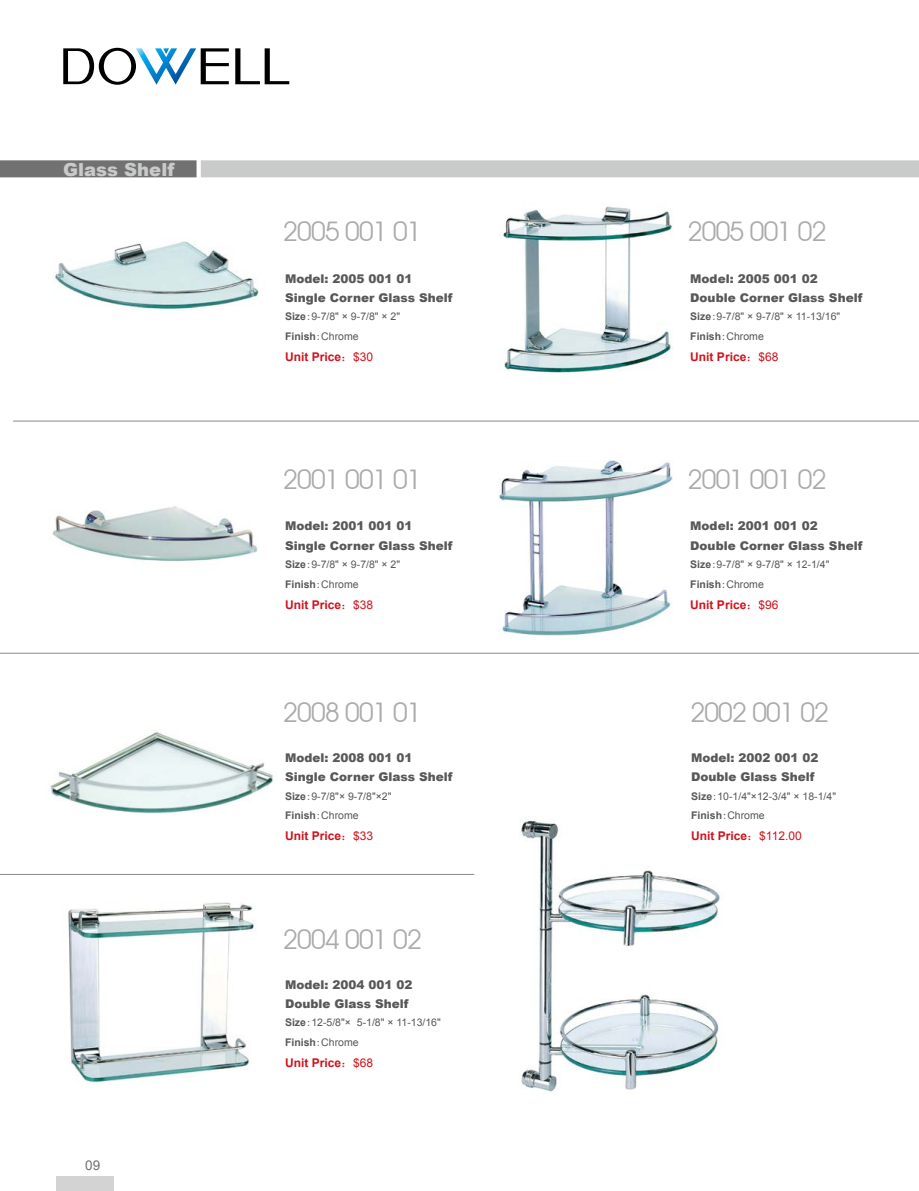
<style>
.page{position:relative;width:919px;height:1191px;background:#fff}
.page>*{position:absolute;margin:0;border:0;box-sizing:border-box;transform-origin:0 0}
.t1{font:27px "Avant Garde IT Cby BT";letter-spacing:-.05em;color:#aaabab}
.t2{font:900 18px "Arial";color:#c9caca}
.t3{font:13.5px "Arial";color:#727171}
.t4{font:900 12px/19.5px "Arial";color:#595757}
.t5{font:700 12px "Arial";color:#d0121b}
.t6{font:10.5px/19.5px "Arial";color:#595757}
.s1{font-weight:700}
.s2{font-family:"Sim Sun"}
.s3{font-family:"Sim Sun";font-weight:400}
.s4{font-weight:400}
</style>
<div class="page">
<img style="left:520px;top:819px;width:200px;height:273px">
<img style="left:53px;top:241px;width:207px;height:69px">
<img style="left:499px;top:206px;width:174px;height:168px">
<img style="left:68px;top:902px;width:188px;height:181px">
<img style="left:52px;top:506px;width:206px;height:56px">
<img style="left:499px;top:460px;width:174px;height:176px">
<hr style="left:13px;top:421px;width:905px;height:1px;background:#898989">
<hr style="left:0;top:653px;width:918px;height:1px;background:#898989">
<hr style="left:0;top:874px;width:474px;height:1px;background:#898989">
<div style="left:56px;top:1176px;width:58px;height:15px;background:#d3d3d4"></div>
<div style="left:0;top:160px;width:196px;height:17px;background:#727171"></div>
<div style="left:201px;top:160px;width:717px;height:17px;background:#c9caca"></div>
<svg style="left:201px;top:48px;width:28px;height:36px"></svg>
<svg style="left:235px;top:48px;width:54px;height:36px"></svg>
<img style="left:136px;top:48px;width:60px;height:37px">
<svg style="left:163px;top:48px;width:6px;height:6px"></svg>
<svg style="left:63px;top:48px;width:73px;height:37px"></svg>
<img style="left:50px;top:732px;width:223px;height:82px">
<h2 class="t2" style="left:63px;top:156px;width:112px">Glass Shelf</h2>
<p class="t3" style="left:85px;top:1156px;width:17px">09</p>
<h1 class="t1" style="left:283px;top:215px;width:141px">2005 001 01</h1>
<h1 class="t1" style="left:687px;top:215px;width:141px">2005 001 02</h1>
<p class="t4" style="left:285px;top:268px;width:169px">Model: 2005 001 01<br>Single Corner Glass Shelf</p>
<p class="t6" style="left:285px;top:307px;width:117px"><span class="s1">Size</span><span class="s2">:</span>9-7/8" × 9-7/8" × 2"<br><span class="s1">Finish</span><span class="s2">:</span>Chrome</p>
<p class="t5" style="left:285px;top:348px;width:90px">Unit Price<span class="s3">：</span><span class="s4">$30</span></p>
<p class="t4" style="left:690px;top:268px;width:173px">Model: 2005 001 02<br>Double Corner Glass Shelf</p>
<p class="t6" style="left:690px;top:307px;width:151px"><span class="s1">Size</span><span class="s2">:</span>9-7/8" × 9-7/8" × 11-13/16"<br><span class="s1">Finish</span><span class="s2">:</span>Chrome</p>
<p class="t5" style="left:690px;top:348px;width:90px">Unit Price<span class="s3">：</span><span class="s4">$68</span></p>
<h1 class="t1" style="left:283px;top:462px;width:141px">2001 001 01</h1>
<h1 class="t1" style="left:687px;top:462px;width:141px">2001 001 02</h1>
<p class="t4" style="left:285px;top:516px;width:169px">Model: 2001 001 01<br>Single Corner Glass Shelf</p>
<p class="t6" style="left:285px;top:555px;width:117px"><span class="s1">Size</span><span class="s2">:</span>9-7/8" × 9-7/8" × 2"<br><span class="s1">Finish</span><span class="s2">:</span>Chrome</p>
<p class="t5" style="left:285px;top:596px;width:90px">Unit Price<span class="s3">：</span><span class="s4">$38</span></p>
<h1 class="t1" style="left:283px;top:695px;width:141px">2008 001 01</h1>
<p class="t4" style="left:285px;top:747px;width:169px">Model: 2008 001 01<br>Single Corner Glass Shelf</p>
<p class="t6" style="left:285px;top:786px;width:108px"><span class="s1">Size</span><span class="s2">:</span>9-7/8"× 9-7/8"×2"<br><span class="s1">Finish</span><span class="s2">:</span>Chrome</p>
<p class="t5" style="left:285px;top:827px;width:90px">Unit Price<span class="s3">：</span><span class="s4">$33</span></p>
<h1 class="t1" style="left:283px;top:923px;width:141px">2004 001 02</h1>
<p class="t4" style="left:285px;top:974px;width:129px">Model: 2004 001 02<br>Double Glass Shelf</p>
<p class="t6" style="left:285px;top:1013px;width:157px"><span class="s1">Size</span><span class="s2">:</span>12-5/8"× 5-1/8" × 11-13/16"<br><span class="s1">Finish</span><span class="s2">:</span>Chrome</p>
<p class="t5" style="left:285px;top:1054px;width:90px">Unit Price<span class="s3">：</span><span class="s4">$68</span></p>
<p class="t4" style="left:690px;top:516px;width:173px">Model: 2001 001 02<br>Double Corner Glass Shelf</p>
<p class="t6" style="left:690px;top:555px;width:141px"><span class="s1">Size</span><span class="s2">:</span>9-7/8" × 9-7/8" × 12-1/4"<br><span class="s1">Finish</span><span class="s2">:</span>Chrome</p>
<p class="t5" style="left:690px;top:596px;width:90px">Unit Price<span class="s3">：</span><span class="s4">$96</span></p>
<h1 class="t1" style="left:690px;top:695px;width:141px">2002 001 02</h1>
<p class="t4" style="left:691px;top:747px;width:129px">Model: 2002 001 02<br>Double Glass Shelf</p>
<p class="t6" style="left:691px;top:786px;width:146px"><span class="s1">Size</span><span class="s2">:</span>10-1/4"×12-3/4" × 18-1/4"<br><span class="s1">Finish</span><span class="s2">:</span>Chrome</p>
<p class="t5" style="left:691px;top:827px;width:112px">Unit Price<span class="s3">：</span><span class="s4">$112.00</span></p>
</div>
